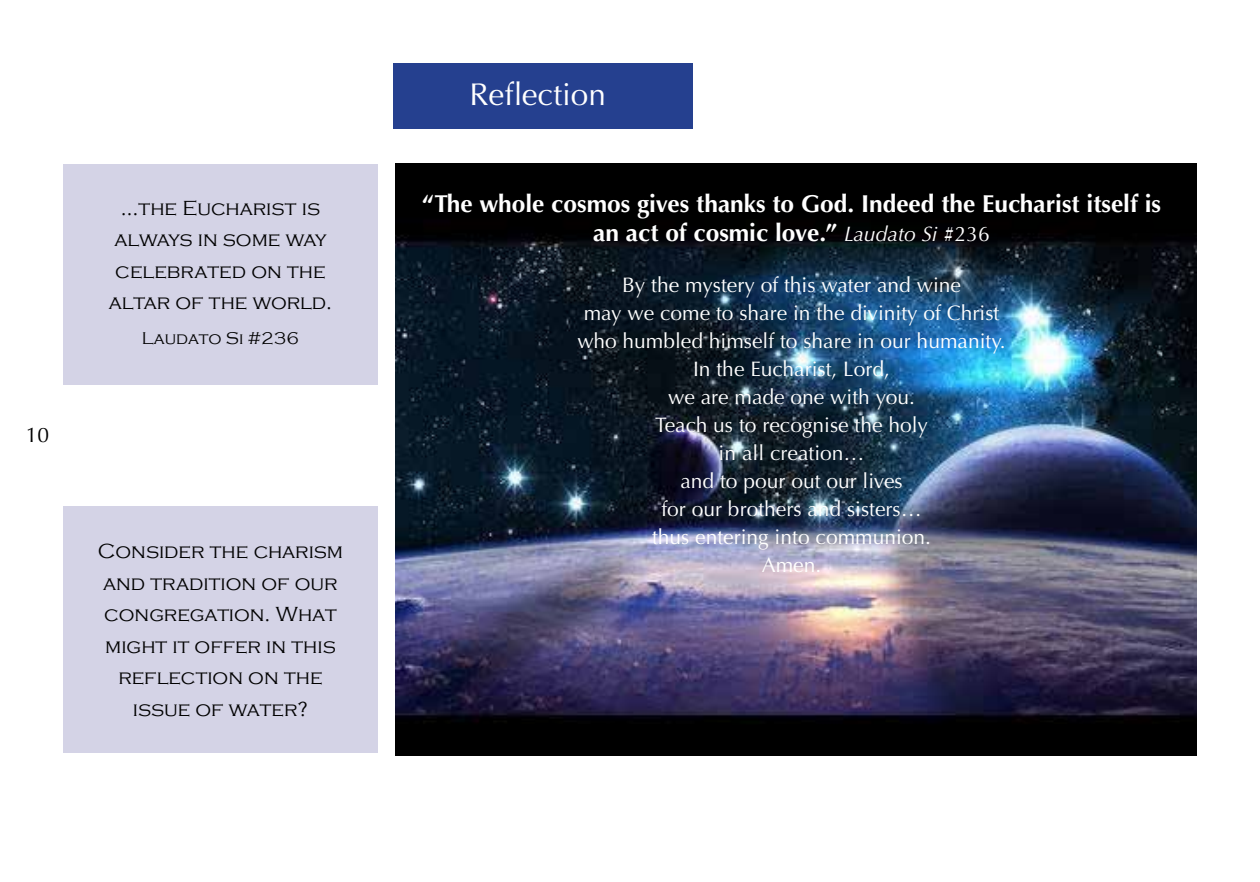
<style>
.page{position:relative;width:1260px;height:882px;background:#fff}
.page>*{position:absolute;margin:0;border:0;box-sizing:border-box;transform-origin:0 0}
.t1{font:31.5px "Optima";color:#fff}
.t2{font:700 24.5px/29.4px "Optima";color:#fff;text-align:center}
.t3{font:21px/28px "Optima";color:#fff;text-align:center}
.t4{font:300 21px/31.5px "Copperplate Gothic";color:#000;text-align:center}
.t5{font:21px "Optima";color:#000}
.t6{font:300 17.5px "Copperplate Gothic";color:#000}
.s1{font-weight:400;font-style:italic;font-size:21px}
.s2{font-weight:400;font-size:21px}
</style>
<div class="page">
<img style="left:396px;top:164px;width:801px;height:592px">
<div style="left:63px;top:506px;width:315px;height:247px;background:#d4d3e6"></div>
<div style="left:63px;top:164px;width:315px;height:221px;background:#d4d3e6"></div>
<div style="left:394px;top:63px;width:299px;height:66px;background:#25408f"></div>
<p class="t5" style="left:26px;top:422px;width:25px">10</p>
<p class="t4" style="left:109px;top:192px;width:225px">…the Eucharist is always in some way celebrated on the altar of the world.</p>
<p class="t6" style="left:142px;top:329px;width:158px">Laudato Si #236</p>
<p class="t4" style="left:98px;top:536px;width:247px">Consider the charism and tradition of our congregation. What might it offer in this reflection on the issue of water?</p>
<h1 class="t1" style="left:469px;top:76px;width:138px">Reflection</h1>
<p class="t2" style="left:422px;top:189px;width:740px">“The whole cosmos gives thanks to God. Indeed the Eucharist itself is an act of cosmic love.” <span class="s1">Laudato Si</span> <span class="s2">#236</span></p>
<p class="t3" style="left:577px;top:271px;width:430px">By the mystery of this water and wine<br>may we come to share in the divinity of Christ who humbled himself to share in our humanity.<br>In the Eucharist, Lord,<br>we are made one with you.<br>Teach us to recognise the holy<br>in all creation…<br>and to pour out our lives<br>for our brothers and sisters…<br>thus entering into communion.<br>Amen.</p>
</div>
